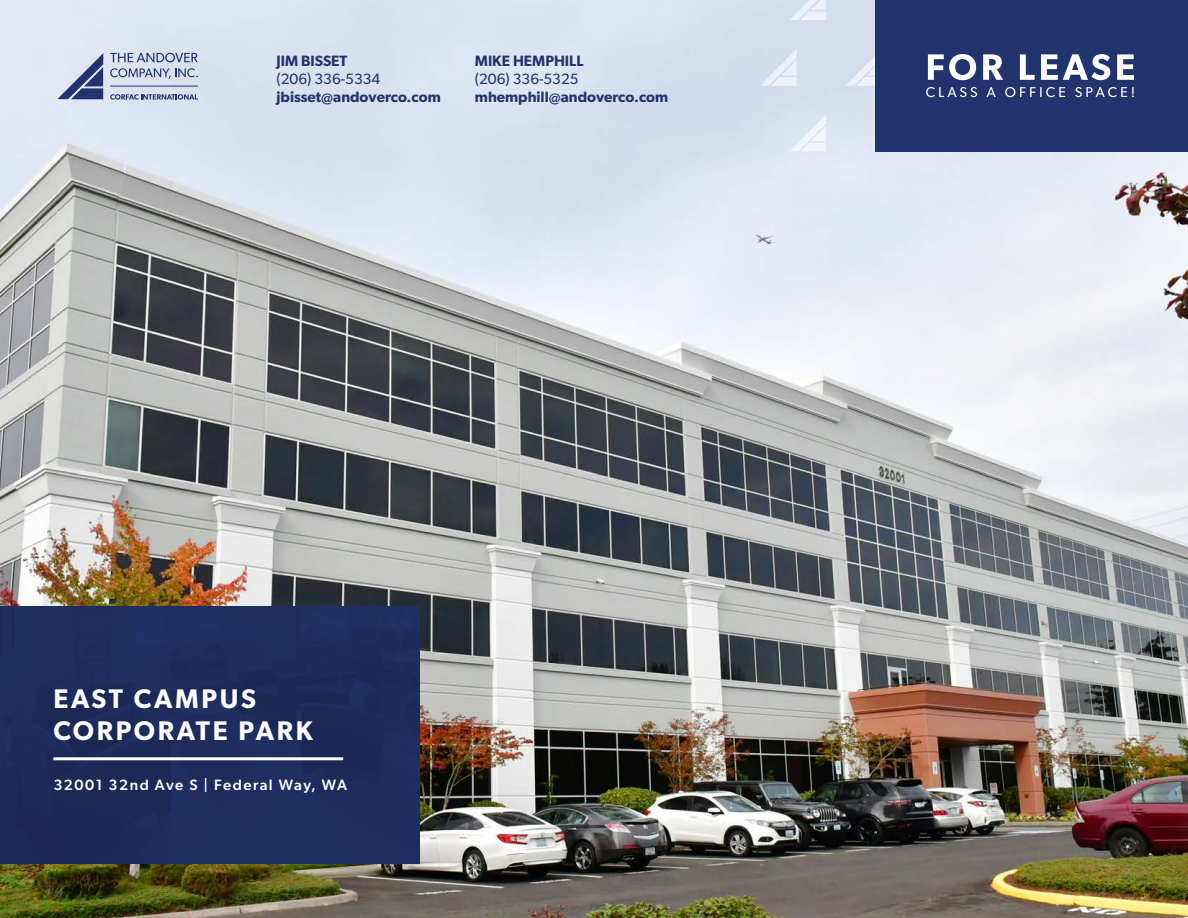
<style>
.page{position:relative;width:1188px;height:918px;background:#fff}
.page>*{position:absolute;margin:0;border:0;box-sizing:border-box;transform-origin:0 0}
.t1{font:600 27px "Gibson";letter-spacing:.1em;color:#fff}
.t2{font:600 15px "Gibson";color:#22346d}
.t3{font:500 15px "Gibson";letter-spacing:.1em;color:#fff}
.t4{font:15px "Gibson";color:#22346d}
</style>
<div class="page">
<img style="left:0;top:0;width:1188px;height:918px">
<svg style="left:845px;top:49px;width:30px;height:37px"></svg>
<svg style="left:760px;top:49px;width:37px;height:37px"></svg>
<svg style="left:790px;top:0;width:36px;height:20px"></svg>
<svg style="left:790px;top:115px;width:36px;height:36px"></svg>
<svg style="left:57px;top:53px;width:46px;height:46px;background:#909ab9"></svg>
<svg style="left:110px;top:53px;width:88px;height:9px"></svg>
<hr style="left:110px;top:86px;width:88px;height:1px;background:#22336d">
<svg style="left:110px;top:94px;width:88px;height:6px"></svg>
<svg style="left:110px;top:68px;width:88px;height:11px"></svg>
<div style="left:875px;top:0;width:313px;height:151px;background:#22346d"></div>
<svg style="left:926px;top:54px;width:208px;height:43px"></svg>
<img style="left:0;top:607px;width:419px;height:257px">
<hr style="left:53px;top:757px;width:290px;height:3px;background:#fff">
<p class="t2" style="left:277px;top:52px;width:72px">JIM BISSET</p>
<p class="t4" style="left:277px;top:70px;width:105px">(206) 336-5334</p>
<p class="t2" style="left:277px;top:88px;width:166px">jbisset@andoverco.com</p>
<p class="t2" style="left:475px;top:52px;width:110px">MIKE HEMPHILL</p>
<p class="t4" style="left:475px;top:70px;width:105px">(206) 336-5325</p>
<p class="t2" style="left:475px;top:88px;width:195px">mhemphill@andoverco.com</p>
<p class="t1" style="left:53px;top:682px;width:204px">EAST CAMPUS</p>
<p class="t1" style="left:53px;top:714px;width:261px">CORPORATE PARK</p>
<p class="t3" style="left:53px;top:776px;width:295px">32001 32nd Ave S | Federal Way, WA</p>
</div>
